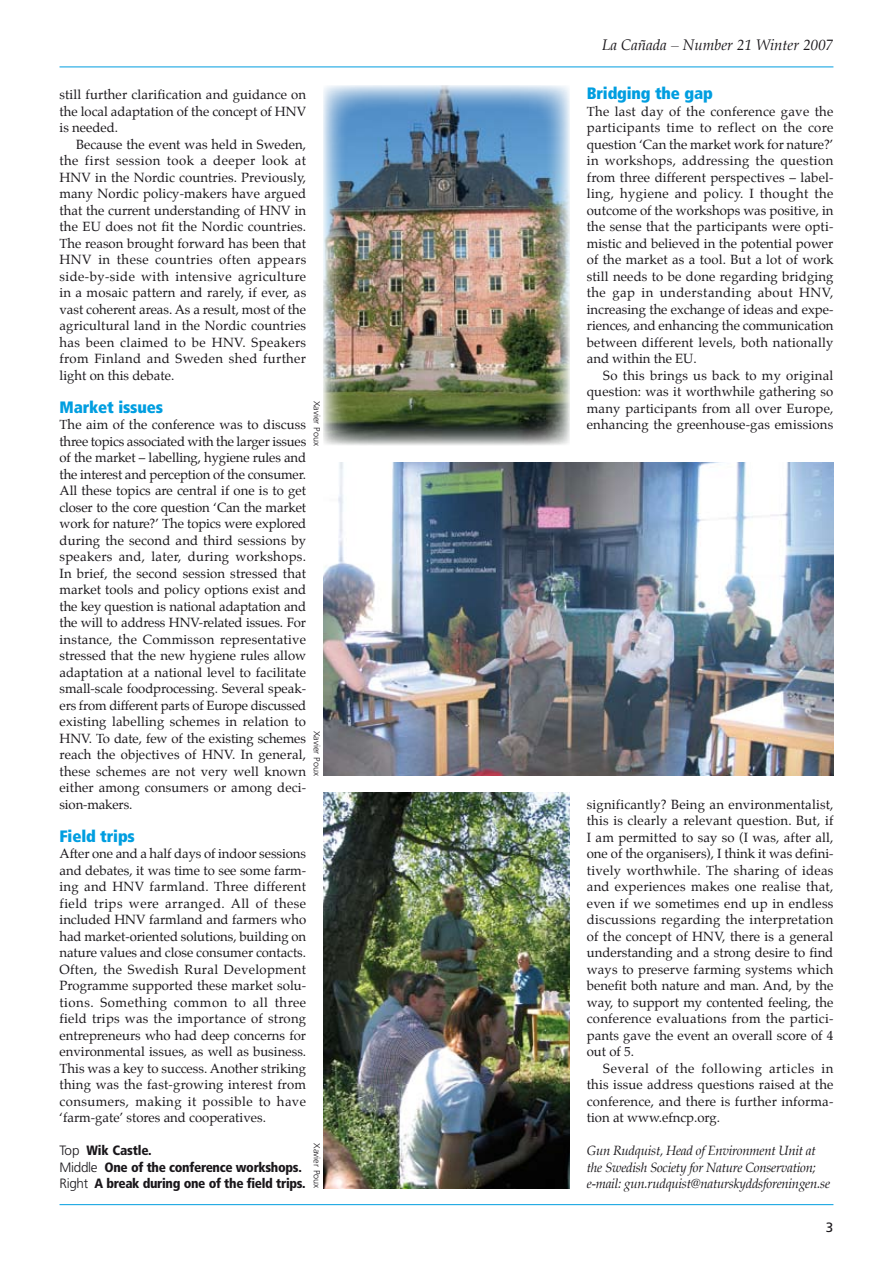
<style>
.page{position:relative;width:893px;height:1263px;background:#fff}
.page>*{position:absolute;margin:0;border:0;box-sizing:border-box;transform-origin:0 0}
.t1{font:900 condensed 16.5px "Frutiger";letter-spacing:-.01em;color:#009ee0}
.t2{font:italic 15px "Palatino";color:#1a171b}
.t3{font:900 condensed 13.5px/16.5px "Frutiger";letter-spacing:-.025em;color:#1a171b}
.t4{font:13.2px/16.5px "Palatino";letter-spacing:.01em;color:#1a171b;text-align:justify}
.t5{font:italic 13.2px/16.5px "Palatino";letter-spacing:-.02em;color:#1a171b}
.t6{font:300 9px "Frutiger";color:#1a171b}
.s1{font-weight:300;font-stretch:normal}
</style>
<div class="page">
<hr style="left:60px;top:1204px;width:773px;height:1px;background:#009ee0">
<hr style="left:60px;top:67px;width:773px;height:1px;background:#009ee0">
<img style="left:323px;top:86px;width:247px;height:359px">
<img style="left:323px;top:462px;width:510px;height:314px">
<img style="left:323px;top:792px;width:247px;height:396px">
<p class="t4" style="left:60px;top:87px;width:248px">still further clarification and guidance on the local adaptation of the concept of HNV is needed.</p>
<p class="t4" style="left:60px;top:137px;width:248px;text-indent:17px">Because the event was held in Sweden, the first session took a deeper look at HNV in the Nordic countries. Previously, many Nordic policy-makers have argued that the current understanding of HNV in the EU does not fit the Nordic countries.<br>The reason brought forward has been that HNV in these countries often appears side-by-side with intensive agriculture in a mosaic pattern and rarely, if ever, as vast coherent areas. As a result, most of the agricultural land in the Nordic countries has been claimed to be HNV. Speakers from Finland and Sweden shed further light on this debate.</p>
<p class="t1" style="left:60px;top:397px;width:105px">Market issues</p>
<p class="t4" style="left:60px;top:417px;width:248px">The aim of the conference was to discuss three topics associated with the larger issues of the market – labelling, hygiene rules and the interest and perception of the consumer.<br>All these topics are central if one is to get closer to the core question ‘Can the market work for nature?’ The topics were explored during the second and third sessions by speakers and, later, during workshops.<br>In brief, the second session stressed that market tools and policy options exist and the key question is national adaptation and the will to address HNV-related issues. For instance, the Commisson representative stressed that the new hygiene rules allow adaptation at a national level to facilitate small-scale foodprocessing. Several speak&shy;ers from different parts of Europe discussed existing labelling schemes in relation to HNV. To date, few of the existing schemes reach the objectives of HNV. In general, these schemes are not very well known either among consumers or among deci&shy;sion-makers.</p>
<p class="t1" style="left:60px;top:826px;width:77px">Field trips</p>
<p class="t4" style="left:60px;top:846px;width:248px">After one and a half days of indoor sessions and debates, it was time to see some farm&shy;ing and HNV farmland. Three different field trips were arranged. All of these included HNV farmland and farmers who had market-oriented solutions, building on nature values and close consumer contacts.<br>Often, the Swedish Rural Development Programme supported these market solu&shy;tions. Something common to all three field trips was the importance of strong entrepreneurs who had deep concerns for environmental issues, as well as business.<br>This was a key to success. Another striking thing was the fast-growing interest from consumers, making it possible to have ‘farm-gate’ stores and cooperatives.</p>
<p class="t6" style="left:322px;top:401px;width:46px;rotate:90deg">Xavier Poux</p>
<p class="t6" style="left:322px;top:731px;width:46px;rotate:90deg">Xavier Poux</p>
<p class="t3" style="left:60px;top:1142px;width:248px"><span class="s1">Top</span> Wik Castle.<br><span class="s1">Middle</span> One of the conference workshops.<br><span class="s1">Right</span> A break during one of the field trips.</p>
<p class="t6" style="left:322px;top:1143px;width:46px;rotate:90deg">Xavier Poux</p>
<p class="t2" style="left:602px;top:35px;width:233px">La Cañada – Number 21 Winter 2007</p>
<p class="t1" style="left:587px;top:83px;width:128px">Bridging the gap</p>
<p class="t4" style="left:587px;top:104px;width:248px">The last day of the conference gave the participants time to reflect on the core question ‘Can the market work for nature?’ in workshops, addressing the question from three different perspectives – label&shy;ling, hygiene and policy. I thought the outcome of the workshops was positive, in the sense that the participants were opti&shy;mistic and believed in the potential power of the market as a tool. But a lot of work still needs to be done regarding bridging the gap in understanding about HNV, increasing the exchange of ideas and expe&shy;riences, and enhancing the communication between different levels, both nationally and within the EU.</p>
<p class="t4" style="left:587px;top:368px;width:248px;text-indent:17px">So this brings us back to my original question: was it worthwhile gathering so many participants from all over Europe, enhancing the greenhouse-gas emissions</p>
<p class="t4" style="left:587px;top:797px;width:248px">significantly? Being an environmentalist, this is clearly a relevant question. But, if I am permitted to say so (I was, after all, one of the organisers), I think it was defini&shy;tively worthwhile. The sharing of ideas and experiences makes one realise that, even if we sometimes end up in endless discussions regarding the interpretation of the concept of HNV, there is a general understanding and a strong desire to find ways to preserve farming systems which benefit both nature and man. And, by the way, to support my contented feeling, the conference evaluations from the partici&shy;pants gave the event an overall score of 4 out of 5.</p>
<p class="t4" style="left:587px;top:1061px;width:248px;text-indent:17px">Several of the following articles in this issue address questions raised at the conference, and there is further informa&shy;tion at www.efncp.org.</p>
<p class="t5" style="left:587px;top:1144px;width:245px">Gun Rudquist, Head of Environment Unit at the Swedish Society for Nature Conservation; e-mail: gun.rudquist@naturskyddsforeningen.se</p>
</div>
